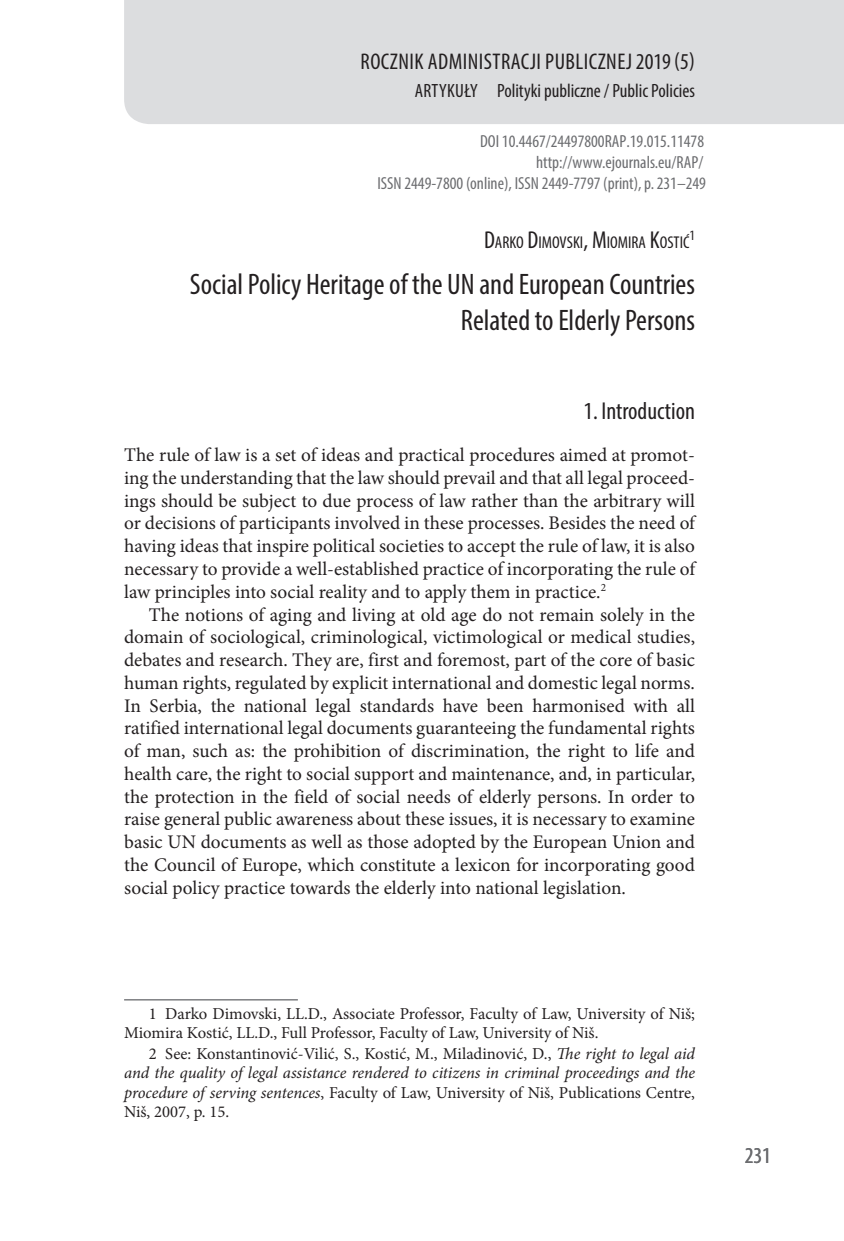
<style>
.page{position:relative;width:844px;height:1241px;background:#fff}
.page>*{position:absolute;margin:0;border:0;box-sizing:border-box;transform-origin:0 0}
.t1{font:condensed 29.75px/35.7px "Myriad Pro";color:#231f20;text-align:right}
.t2{font:condensed 24.5px "Myriad Pro";color:#231f20}
.t3{font:condensed 22.75px "Myriad Pro";letter-spacing:.02em;color:#231f20}
.t4{font:condensed 22.75px "Myriad Pro";color:#6c6d70}
.t5{font:19.25px/22.8px "Minion Pro";color:#231f20;text-align:justify}
.t6{font:condensed 19.25px "Myriad Pro";color:#231f20}
.t7{font:condensed 17.5px/21px "Myriad Pro";color:#6c6d70;text-align:right}
.t8{font:condensed 17.15px "Myriad Pro";color:#231f20}
.t9{font:italic 16.62px/19.2px "Minion Pro";letter-spacing:-.005em;color:#231f20;text-align:justify}
.t10{font:16.62px/19.2px "Minion Pro";letter-spacing:-.01em;color:#231f20}
.t11{font:condensed 14.35px "Myriad Pro";color:#231f20}
.s1{font-size:24.5px}
.s2{font-style:normal}
</style>
<div class="page">
<div style="left:124px;top:0;width:719px;height:124px;background:#dcdddf"></div>
<hr style="left:124px;top:998px;width:174px;height:2px;background:#6c6d70">
<p class="t3" style="left:360px;top:48px;width:335px">ROCZNIK ADMINISTRACJI PUBLICZNEJ 2019(5)</p>
<p class="t6" style="left:414px;top:79px;width:282px">ARTYKUŁY Polityki publiczne / Public Policies</p>
<p class="t7" style="left:377px;top:131px;width:330px">DOI 10.4467/24497800RAP.19.015.11478 http://www.ejournals.eu/RAP/<br>ISSN 2449-7800 (online), ISSN 2449-7797 (print), p. 231–249</p>
<p class="t8" style="left:484px;top:232px;width:207px"><span class="s1">D</span>ARKO <span class="s1">D</span>IMOVSKI<span class="s1">, M</span>IOMIRA <span class="s1">K</span>OSTIĆ</p>
<p class="t11" style="left:689px;top:226px;width:7px">1</p>
<h1 class="t1" style="left:190px;top:266px;width:506px">Social Policy Heritage of the UN and European Countries<br>Related to Elderly Persons</h1>
<p class="t2" style="left:583px;top:395px;width:113px">1. Introduction</p>
<p class="t5" style="left:124px;top:443px;width:574px">The rule of law is a set of ideas and practical procedures aimed at promot&shy;ing the understanding that the law should prevail and that all legal proceed&shy;ings should be subject to due process of law rather than the arbitrary will or decisions of participants involved in these processes. Besides the need of having ideas that inspire political societies to accept the rule of law, it is also necessary to provide a well-established practice of incorporating the rule of law principles into social reality and to apply them in practice.<sup>2</sup></p>
<p class="t5" style="left:124px;top:603px;width:572px;text-indent:25px">The notions of aging and living at old age do not remain solely in the domain of sociological, criminological, victimological or medical studies, debates and research. They are, first and foremost, part of the core of basic human rights, regulated by explicit international and domestic legal norms.<br>In Serbia, the national legal standards have been harmonised with all ratified international legal documents guaranteeing the fundamental rights of man, such as: the prohibition of discrimination, the right to life and health care, the right to social support and maintenance, and, in particular, the protection in the field of social needs of elderly persons. In order to raise general public awareness about these issues, it is necessary to examine basic UN documents as well as those adopted by the European Union and the Council of Europe, which constitute a lexicon for incorporating good social policy practice towards the elderly into national legislation.</p>
<p class="t10" style="left:124px;top:1004px;width:572px;text-indent:25px">1 Darko Dimovski, LL.D., Associate Professor, Faculty of Law, University of Niš;<br>Miomira Kostić, LL.D., Full Professor, Faculty of Law, University of Niš.</p>
<p class="t9" style="left:124px;top:1043px;width:572px;text-indent:25px"><span class="s2">2 See: Konstantinović-Vilić, S., Kostić, M., Miladinović, D.,</span> The right to legal aid and the quality of legal assistance rendered to citizens in criminal proceedings and the procedure of serving sentences<span class="s2">, Faculty of Law, University of Niš, Publications Centre, Niš, 2007, p. 15.</span></p>
<p class="t4" style="left:744px;top:1141px;width:28px">231</p>
</div>
